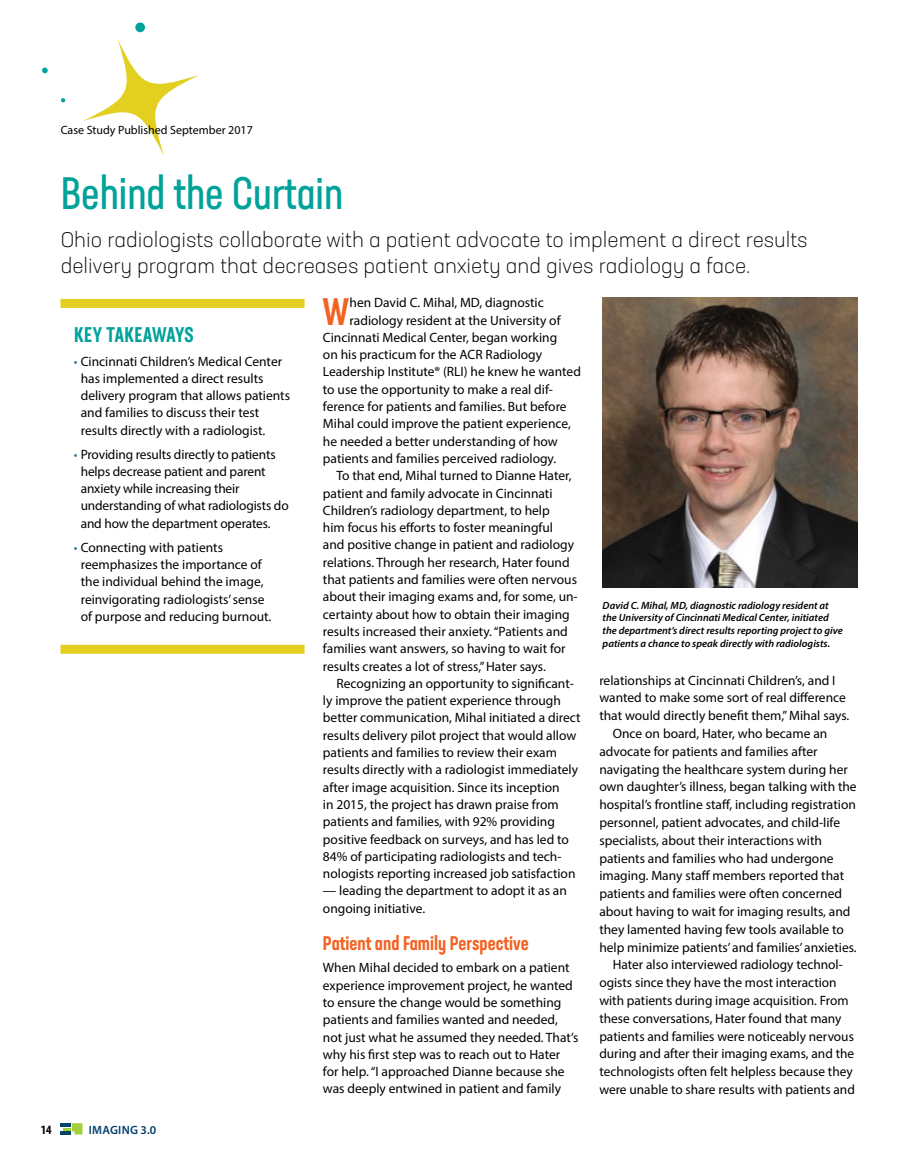
<style>
.page{position:relative;width:918px;height:1175px;background:#fff}
.page>*{position:absolute;margin:0;border:0;box-sizing:border-box;transform-origin:0 0}
.t1{font:45px "Neusa Next Std Compact";color:#00a29a}
.t2{font:500 37.8px "Neusa Next Std Compact";color:#f26222}
.t3{font:300 21px/25.2px "Neusa Next Std";color:#000}
.t4{font:500 21px "Neusa Next Std Compact";letter-spacing:-.005em;color:#00a29a}
.t5{font:500 19.5px "Neusa Next Std Compact";color:#f26222}
.t6{font:13.5px/17.2px "Myriad Pro";color:#000}
.t7{font:700 condensed 12.75px "Myriad Pro";color:#000}
.t8{font:12px "Myriad Pro";color:#000}
.t9{font:600 12px "Myriad Pro";letter-spacing:.02em;color:#003e6b}
.t10{font:italic 600 10.5px/12.6px "Myriad Pro";color:#000}
.s1{color:#3f708d}
</style>
<div class="page">
<svg style="left:61px;top:1123px;width:21px;height:11px"></svg>
<img style="left:603px;top:297px;width:254px;height:290px">
<div style="left:60px;top:299px;width:245px;height:9px;background:#e3cf1f"></div>
<div style="left:60px;top:645px;width:245px;height:9px;background:#e3cf1f"></div>
<svg style="left:83px;top:40px;width:116px;height:116px"></svg>
<svg style="left:61px;top:98px;width:4px;height:4px"></svg>
<div style="left:135px;top:22px;width:10px;height:10px;background:#00a29a;border-radius:50%"></div>
<svg style="left:42px;top:68px;width:6px;height:5px"></svg>
<p class="t8" style="left:61px;top:123px;width:194px">Case Study Published September 2017</p>
<h1 class="t1" style="left:61px;top:165px;width:284px">Behind the Curtain</h1>
<h3 class="t3" style="left:61px;top:227px;width:748px">Ohio radiologists collaborate with a patient advocate to implement a direct results delivery program that decreases patient anxiety and gives radiology a face.</h3>
<h3 class="t4" style="left:74px;top:321px;width:121px">KEY TAKEAWAYS</h3>
<p class="t6" style="left:81px;top:352px;width:211px;text-indent:-7px"><span class="s1">•</span> Cincinnati Children’s Medical Center has implemented a direct results delivery program that allows patients and families to discuss their test results directly with a radiologist.</p>
<p class="t6" style="left:81px;top:445px;width:209px;text-indent:-7px"><span class="s1">•</span> Providing results directly to patients helps decrease patient and parent anxiety while increasing their understanding of what radiologists do and how the department operates.</p>
<p class="t6" style="left:81px;top:538px;width:192px;text-indent:-7px"><span class="s1">•</span> Connecting with patients reemphasizes the importance of the individual behind the image, reinvigorating radiologists’ sense of purpose and reducing burnout.</p>
<p class="t7" style="left:41px;top:1122px;width:12px">14</p>
<p class="t9" style="left:89px;top:1122px;width:69px">IMAGING 3.0</p>
<h2 class="t2" style="left:322px;top:287px;width:29px">W</h2>
<p class="t6" style="left:350px;top:294px;width:196px">hen David C. Mihal, MD, diagnostic</p>
<p class="t6" style="left:350px;top:311px;width:213px">radiology resident at the University of</p>
<p class="t6" style="left:323px;top:328px;width:236px">Cincinnati Medical Center, began working</p>
<p class="t6" style="left:323px;top:346px;width:221px">on his practicum for the ACR Radiology</p>
<p class="t6" style="left:323px;top:363px;width:260px">Leadership Institute® (RLI) he knew he wanted</p>
<p class="t6" style="left:323px;top:380px;width:232px">to use the opportunity to make a real dif-</p>
<p class="t6" style="left:323px;top:397px;width:245px">ference for patients and families. But before</p>
<p class="t6" style="left:323px;top:415px;width:249px">Mihal could improve the patient experience,</p>
<p class="t6" style="left:323px;top:432px;width:236px">he needed a better understanding of how</p>
<p class="t6" style="left:323px;top:449px;width:235px">patients and families perceived radiology.</p>
<p class="t6" style="left:336px;top:467px;width:237px">To that end, Mihal turned to Dianne Hater,</p>
<p class="t6" style="left:323px;top:484px;width:231px">patient and family advocate in Cincinnati</p>
<p class="t6" style="left:323px;top:501px;width:228px">Children’s radiology department, to help</p>
<p class="t6" style="left:323px;top:519px;width:232px">him focus his efforts to foster meaningful</p>
<p class="t6" style="left:323px;top:536px;width:253px">and positive change in patient and radiology</p>
<p class="t6" style="left:323px;top:553px;width:248px">relations. Through her research, Hater found</p>
<p class="t6" style="left:323px;top:570px;width:256px">that patients and families were often nervous</p>
<p class="t6" style="left:323px;top:588px;width:256px">about their imaging exams and, for some, un-</p>
<p class="t6" style="left:323px;top:605px;width:248px">certainty about how to obtain their imaging</p>
<p class="t6" style="left:323px;top:622px;width:246px">results increased their anxiety. “Patients and</p>
<p class="t6" style="left:323px;top:640px;width:244px">families want answers, so having to wait for</p>
<p class="t6" style="left:323px;top:657px;width:224px">results creates a lot of stress,” Hater says.</p>
<p class="t6" style="left:336px;top:674px;width:239px">Recognizing an opportunity to significant-</p>
<p class="t6" style="left:323px;top:691px;width:239px">ly improve the patient experience through</p>
<p class="t6" style="left:323px;top:709px;width:259px">better communication, Mihal initiated a direct</p>
<p class="t6" style="left:323px;top:726px;width:255px">results delivery pilot project that would allow</p>
<p class="t6" style="left:323px;top:743px;width:236px">patients and families to review their exam</p>
<p class="t6" style="left:323px;top:761px;width:257px">results directly with a radiologist immediately</p>
<p class="t6" style="left:323px;top:778px;width:238px">after image acquisition. Since its inception</p>
<p class="t6" style="left:323px;top:795px;width:237px">in 2015, the project has drawn praise from</p>
<p class="t6" style="left:323px;top:813px;width:234px">patients and families, with 92% providing</p>
<p class="t6" style="left:323px;top:830px;width:248px">positive feedback on surveys, and has led to</p>
<p class="t6" style="left:323px;top:847px;width:240px">84% of participating radiologists and tech-</p>
<p class="t6" style="left:323px;top:864px;width:254px">nologists reporting increased job satisfaction</p>
<p class="t6" style="left:323px;top:882px;width:246px">— leading the department to adopt it as an ongoing initiative.</p>
<h3 class="t5" style="left:323px;top:930px;width:207px">Patient and Family Perspective</h3>
<p class="t6" style="left:323px;top:959px;width:257px">When Mihal decided to embark on a patient experience improvement project, he wanted to ensure the change would be something patients and families wanted and needed, not just what he assumed they needed. That’s why his first step was to reach out to Hater for help. “I approached Dianne because she was deeply entwined in patient and family</p>
<p class="t10" style="left:603px;top:599px;width:242px">David C. Mihal, MD, diagnostic radiology resident at the University of Cincinnati Medical Center, initiated the department’s direct results reporting project to give patients a chance to speak directly with radiologists.</p>
<p class="t6" style="left:599px;top:671px;width:238px">relationships at Cincinnati Children’s, and I</p>
<p class="t6" style="left:599px;top:689px;width:248px">wanted to make some sort of real difference</p>
<p class="t6" style="left:599px;top:707px;width:252px">that would directly benefit them,” Mihal says.</p>
<p class="t6" style="left:613px;top:724px;width:216px">Once on board, Hater, who became an</p>
<p class="t6" style="left:599px;top:742px;width:220px">advocate for patients and families after</p>
<p class="t6" style="left:599px;top:760px;width:250px">navigating the healthcare system during her</p>
<p class="t6" style="left:599px;top:778px;width:259px">own daughter’s illness, began talking with the</p>
<p class="t6" style="left:599px;top:796px;width:258px">hospital’s frontline staff, including registration</p>
<p class="t6" style="left:599px;top:813px;width:242px">personnel, patient advocates, and child-life</p>
<p class="t6" style="left:599px;top:831px;width:224px">specialists, about their interactions with</p>
<p class="t6" style="left:599px;top:849px;width:236px">patients and families who had undergone</p>
<p class="t6" style="left:599px;top:867px;width:246px">imaging. Many staff members reported that</p>
<p class="t6" style="left:599px;top:884px;width:244px">patients and families were often concerned</p>
<p class="t6" style="left:599px;top:902px;width:253px">about having to wait for imaging results, and</p>
<p class="t6" style="left:599px;top:920px;width:246px">they lamented having few tools available to</p>
<p class="t6" style="left:599px;top:938px;width:259px">help minimize patients’ and families’ anxieties.</p>
<p class="t6" style="left:613px;top:956px;width:231px">Hater also interviewed radiology technol-</p>
<p class="t6" style="left:599px;top:973px;width:239px">ogists since they have the most interaction</p>
<p class="t6" style="left:599px;top:991px;width:251px">with patients during image acquisition. From</p>
<p class="t6" style="left:599px;top:1009px;width:244px">these conversations, Hater found that many</p>
<p class="t6" style="left:599px;top:1027px;width:256px">patients and families were noticeably nervous</p>
<p class="t6" style="left:599px;top:1045px;width:256px">during and after their imaging exams, and the</p>
<p class="t6" style="left:599px;top:1062px;width:255px">technologists often felt helpless because they</p>
<p class="t6" style="left:599px;top:1080px;width:257px">were unable to share results with patients and</p>
</div>
